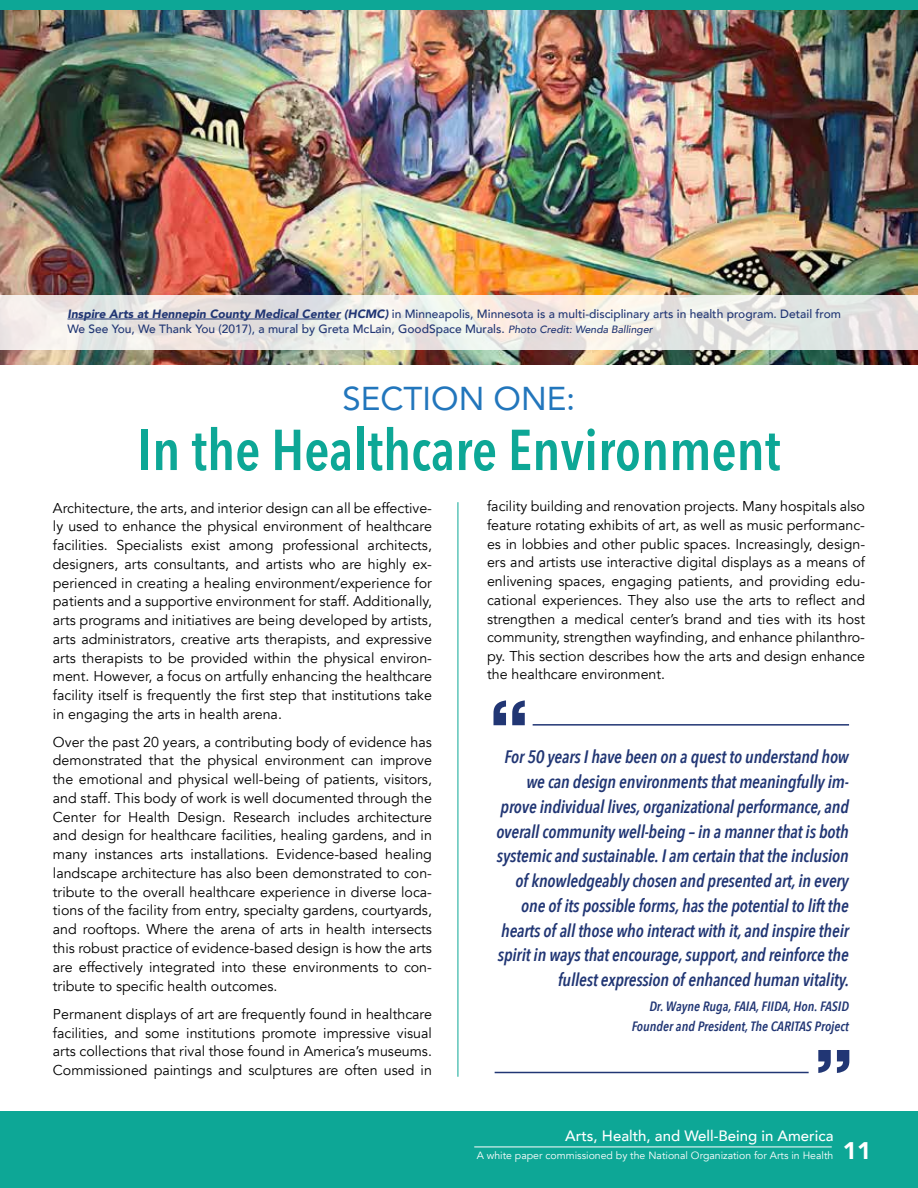
<style>
.page{position:relative;width:918px;height:1188px;background:#fff}
.page>*{position:absolute;margin:0;border:0;box-sizing:border-box;transform-origin:0 0}
.t1{font:600 57px "Avenir Next Condensed";color:#0da796}
.t2{font:33px "Avenir";color:#2276bc}
.t3{font:900 24px "Avenir";color:#fff}
.t4{font:italic 600 18px/24.8px "Avenir Next Condensed";letter-spacing:-.01em;color:#213674;text-align:right}
.t5{font:500 15px "Avenir";color:#fff}
.t6{font:14.25px/18.8px "Avenir";color:#000;text-align:justify}
.t7{font:italic 600 13.5px/20.2px "Avenir Next Condensed";color:#213674;text-align:right}
.t8{font:500 12px/15px "Avenir";color:#213674}
.t9{font:10.5px "Avenir";color:#fff}
.s1{font-weight:900;font-style:italic}
.s2{font-style:italic;font-size:10.5px}
</style>
<div class="page">
<div style="left:0;top:1111px;width:918px;height:77px;background:#0da796"></div>
<hr style="left:474px;top:1147px;width:358px;height:1px;background:#fff">
<img style="left:0;top:9px;width:918px;height:355px">
<svg style="left:0;top:296px;width:918px;height:54px"></svg>
<hr style="left:68px;top:319px;width:273px;height:1px;background:#213674">
<hr style="left:458px;top:502px;width:1px;height:575px;background:#0da796">
<svg style="left:494px;top:700px;width:31px;height:25px"></svg>
<hr style="left:533px;top:724px;width:316px;height:2px;background:#213674">
<svg style="left:818px;top:1050px;width:31px;height:23px"></svg>
<hr style="left:495px;top:1072px;width:314px;height:1px;background:#213674">
<div style="left:0;top:0;width:918px;height:9px;background:#0da796"></div>
<p class="t8" style="left:68px;top:306px;width:775px"><span class="s1">Inspire Arts at Hennepin County Medical Center (HCMC)</span> in Minneapolis, Minnesota is a multi-disciplinary arts in health program. Detail from<br>We See You, We Thank You (2017), a mural by Greta McLain, GoodSpace Murals. <span class="s2">Photo Credit: Wenda Ballinger</span></p>
<h2 class="t2" style="left:343px;top:372px;width:234px">SECTION ONE:</h2>
<h1 class="t1" style="left:137px;top:401px;width:645px">In the Healthcare Environment</h1>
<p class="t6" style="left:53px;top:498px;width:381px">Architecture, the arts, and interior design can all be effective&shy;ly used to enhance the physical environment of healthcare facilities. Specialists exist among professional architects, designers, arts consultants, and artists who are highly ex&shy;perienced in creating a healing environment/experience for patients and a supportive environment for staff. Additionally, arts programs and initiatives are being developed by artists, arts administrators, creative arts therapists, and expressive arts therapists to be provided within the physical environ&shy;ment. However, a focus on artfully enhancing the healthcare facility itself is frequently the first step that institutions take in engaging the arts in health arena.</p>
<p class="t6" style="left:53px;top:733px;width:381px">Over the past 20 years, a contributing body of evidence has demonstrated that the physical environment can improve the emotional and physical well-being of patients, visitors, and staff. This body of work is well documented through the Center for Health Design. Research includes architecture and design for healthcare facilities, healing gardens, and in many instances arts installations. Evidence-based healing landscape architecture has also been demonstrated to con&shy;tribute to the overall healthcare experience in diverse loca&shy;tions of the facility from entry, specialty gardens, courtyards, and rooftops. Where the arena of arts in health intersects this robust practice of evidence-based design is how the arts are effectively integrated into these environments to con&shy;tribute to specific health outcomes.</p>
<p class="t6" style="left:53px;top:1005px;width:381px">Permanent displays of art are frequently found in healthcare facilities, and some institutions promote impressive visual arts collections that rival those found in America’s museums.<br>Commissioned paintings and sculptures are often used in</p>
<p class="t6" style="left:487px;top:497px;width:380px">facility building and renovation projects. Many hospitals also feature rotating exhibits of art, as well as music performanc&shy;es in lobbies and other public spaces. Increasingly, design&shy;ers and artists use interactive digital displays as a means of enlivening spaces, engaging patients, and providing edu&shy;cational experiences. They also use the arts to reflect and strengthen a medical center’s brand and ties with its host community, strengthen wayfinding, and enhance philanthro&shy;py. This section describes how the arts and design enhance the healthcare environment.</p>
<p class="t4" style="left:496px;top:745px;width:355px">For 50 years I have been on a quest to understand how we can design environments that meaningfully im&shy;prove individual lives, organizational performance, and overall community well-being – in a manner that is both systemic and sustainable. I am certain that the inclusion of knowledgeably chosen and presented art, in every one of its possible forms, has the potential to lift the hearts of all those who interact with it, and inspire their spirit in ways that encourage, support, and reinforce the fullest expression of enhanced human vitality.</p>
<p class="t7" style="left:632px;top:996px;width:219px">Dr. Wayne Ruga, FAIA, FIIDA, Hon. FASID<br>Founder and President, The CARITAS Project</p>
<p class="t5" style="left:565px;top:1123px;width:270px">Arts, Health, and Well-Being in America</p>
<p class="t9" style="left:477px;top:1149px;width:358px">A white paper commissioned by the National Organization for Arts in Health</p>
<h3 class="t3" style="left:843px;top:1130px;width:30px">11</h3>
</div>
